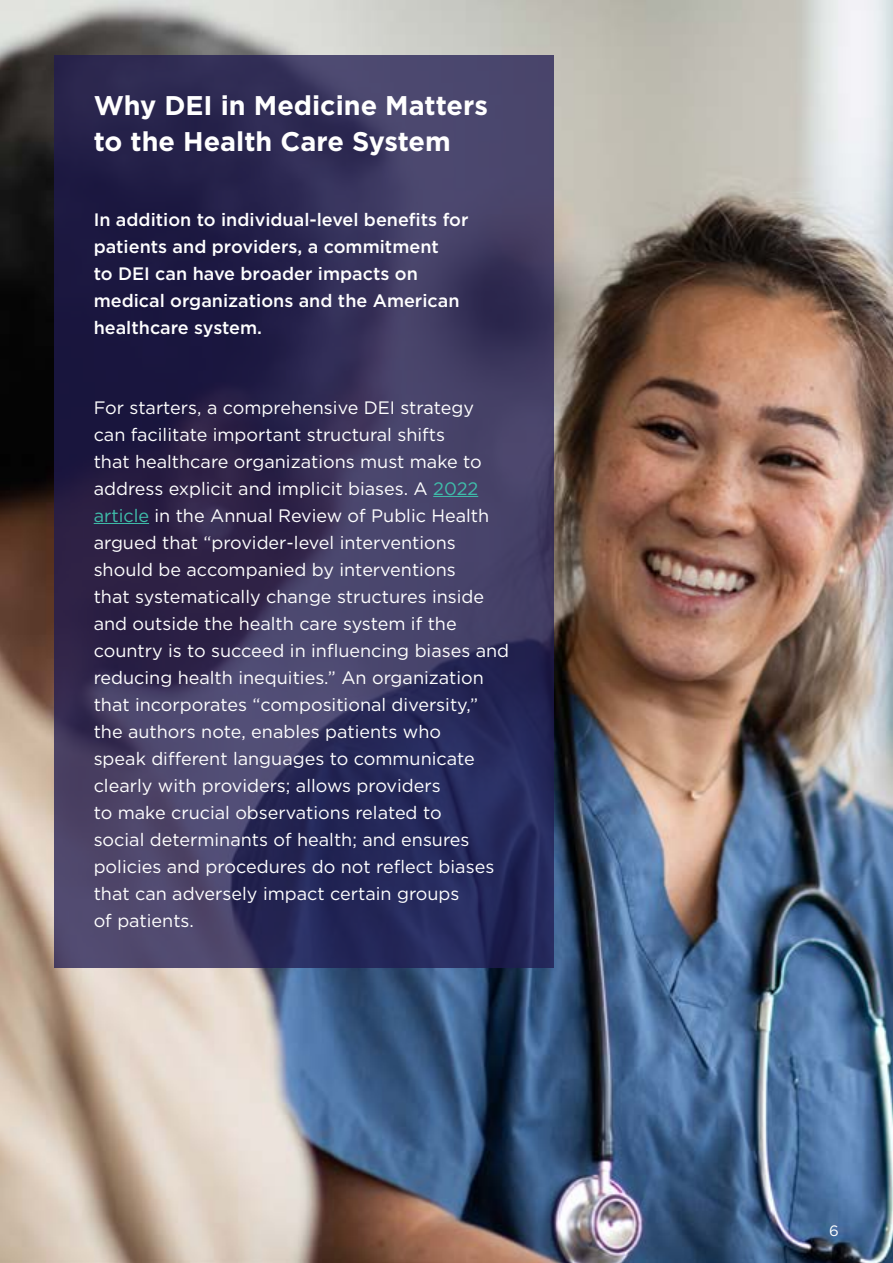
<style>
.page{position:relative;width:893px;height:1263px;background:#fff}
.page>*{position:absolute;margin:0;border:0;box-sizing:border-box;transform-origin:0 0}
.t1{font:700 27px/36px "Gotham";color:#fff}
.t2{font:18px/27px "Gotham";color:#fff}
.t3{font:500 18px/27px "Gotham";color:#fff}
.t4{font:15px "Gotham";color:#fff}
.s1{color:#3fbdaa}
</style>
<div class="page">
<img style="left:0;top:0;width:893px;height:1263px">
<svg style="left:55px;top:55px;width:499px;height:912px;background:#343059"></svg>
<hr style="left:433px;top:496px;width:45px;height:1px;background:#3fbdaa">
<hr style="left:94px;top:523px;width:55px;height:1px;background:#3fbdaa">
<h1 class="t1" style="left:94px;top:88px;width:396px">Why DEI in Medicine Matters to the Health Care System</h1>
<p class="t3" style="left:94px;top:206px;width:376px">In addition to individual-level benefits for patients and providers, a commitment<br>to DEI can have broader impacts on medical organizations and the American healthcare system.</p>
<p class="t2" style="left:94px;top:393px;width:417px">For starters, a comprehensive DEI strategy can facilitate important structural shifts<br>that healthcare organizations must make to address explicit and implicit biases. A <span class="s1">2022 article</span> in the Annual Review of Public Health argued that “provider-level interventions should be accompanied by interventions<br>that systematically change structures inside and outside the health care system if the country is to succeed in influencing biases and reducing health inequities.” An organization that incorporates “compositional diversity,” the authors note, enables patients who<br>speak different languages to communicate clearly with providers; allows providers<br>to make crucial observations related to<br>social determinants of health; and ensures policies and procedures do not reflect biases that can adversely impact certain groups<br>of patients.</p>
<p class="t4" style="left:829px;top:1221px;width:11px">6</p>
</div>
